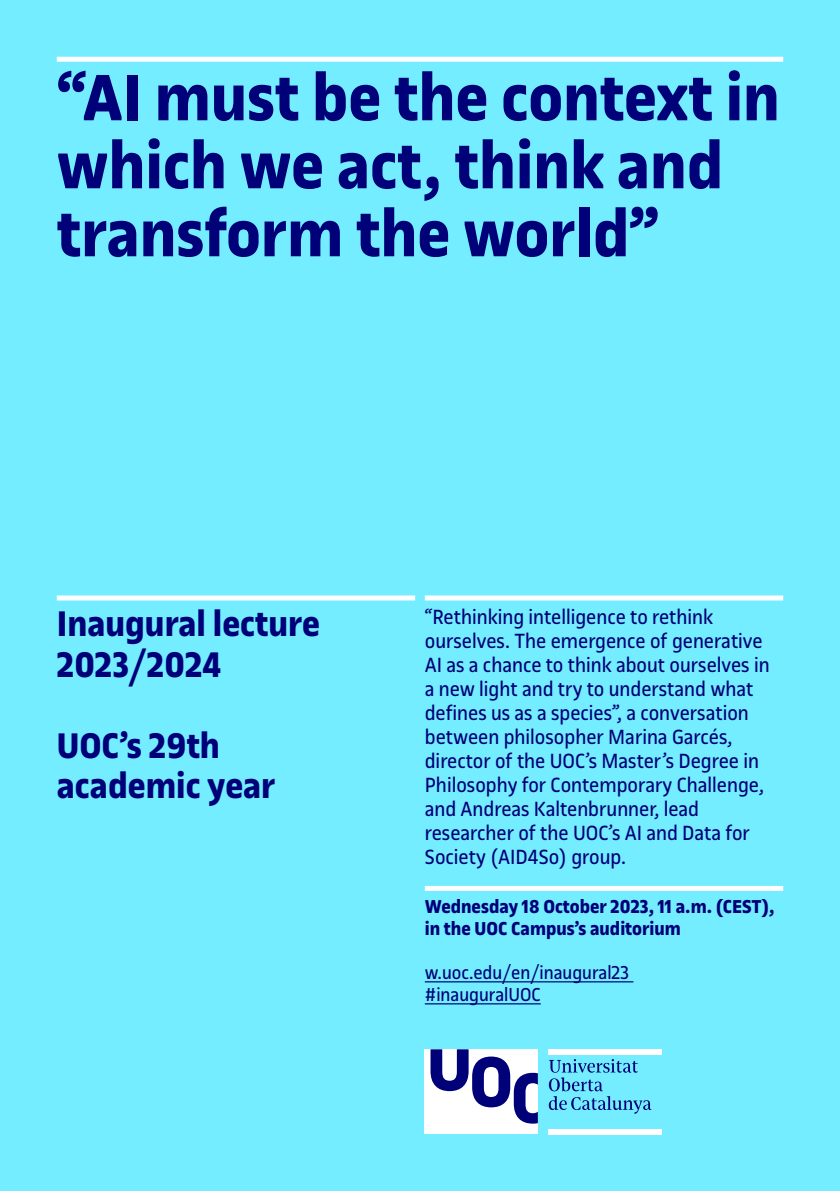
<style>
.page{position:relative;width:840px;height:1191px;background:#fff}
.page>*{position:absolute;margin:0;border:0;box-sizing:border-box;transform-origin:0 0}
.t1{font:700 70px/68px "UOC Sans";color:#000078}
.t2{font:700 38px/40.4px "UOC Sans";color:#000078}
.t3{font:22px/24px "UOC Sans";color:#000078}
.t4{font:700 20px/22px "UOC Sans";color:#000078}
.t5{font:20px/22px "UOC Sans";color:#000078}
</style>
<div class="page">
<div style="left:0;top:0;width:839px;height:1191px;background:#73edff"></div>
<div style="left:57px;top:57px;width:725px;height:5px;background:#fff"></div>
<div style="left:57px;top:595px;width:358px;height:5px;background:#fff"></div>
<div style="left:424px;top:886px;width:358px;height:5px;background:#fff"></div>
<div style="left:424px;top:595px;width:358px;height:5px;background:#fff"></div>
<hr style="left:424px;top:981px;width:209px;height:1px;background:#000078">
<hr style="left:424px;top:1003px;width:116px;height:1px;background:#000078">
<div style="left:424px;top:1049px;width:113px;height:85px;background:#fff"></div>
<svg style="left:430px;top:1049px;width:107px;height:74px"></svg>
<svg style="left:548px;top:1059px;width:103px;height:54px"></svg>
<div style="left:548px;top:1049px;width:113px;height:5px;background:#fff"></div>
<div style="left:548px;top:1129px;width:113px;height:5px;background:#fff"></div>
<h1 class="t1" style="left:57px;top:64px;width:724px">“AI must be the context in which we act, think and transform the world”</h1>
<h2 class="t2" style="left:57px;top:604px;width:265px">Inaugural lecture<br>2023/2024</h2>
<h2 class="t2" style="left:57px;top:725px;width:220px">UOC’s 29th academic year</h2>
<p class="t3" style="left:424px;top:604px;width:346px">“Rethinking intelligence to rethink ourselves. The emergence of generative AI as a chance to think about ourselves in a new light and try to understand what defines us as a species”, a conversation between philosopher Marina Garcés, director of the UOC’s Master’s Degree in Philosophy for Contemporary Challenge, and Andreas Kaltenbrunner, lead researcher of the UOC’s AI and Data for Society (AID4So) group.</p>
<p class="t4" style="left:424px;top:895px;width:351px">Wednesday 18 October 2023, 11 a.m. (CEST), in the UOC Campus’s auditorium</p>
<p class="t5" style="left:424px;top:961px;width:206px">w.uoc.edu/en/inaugural23 #inauguralUOC</p>
</div>
